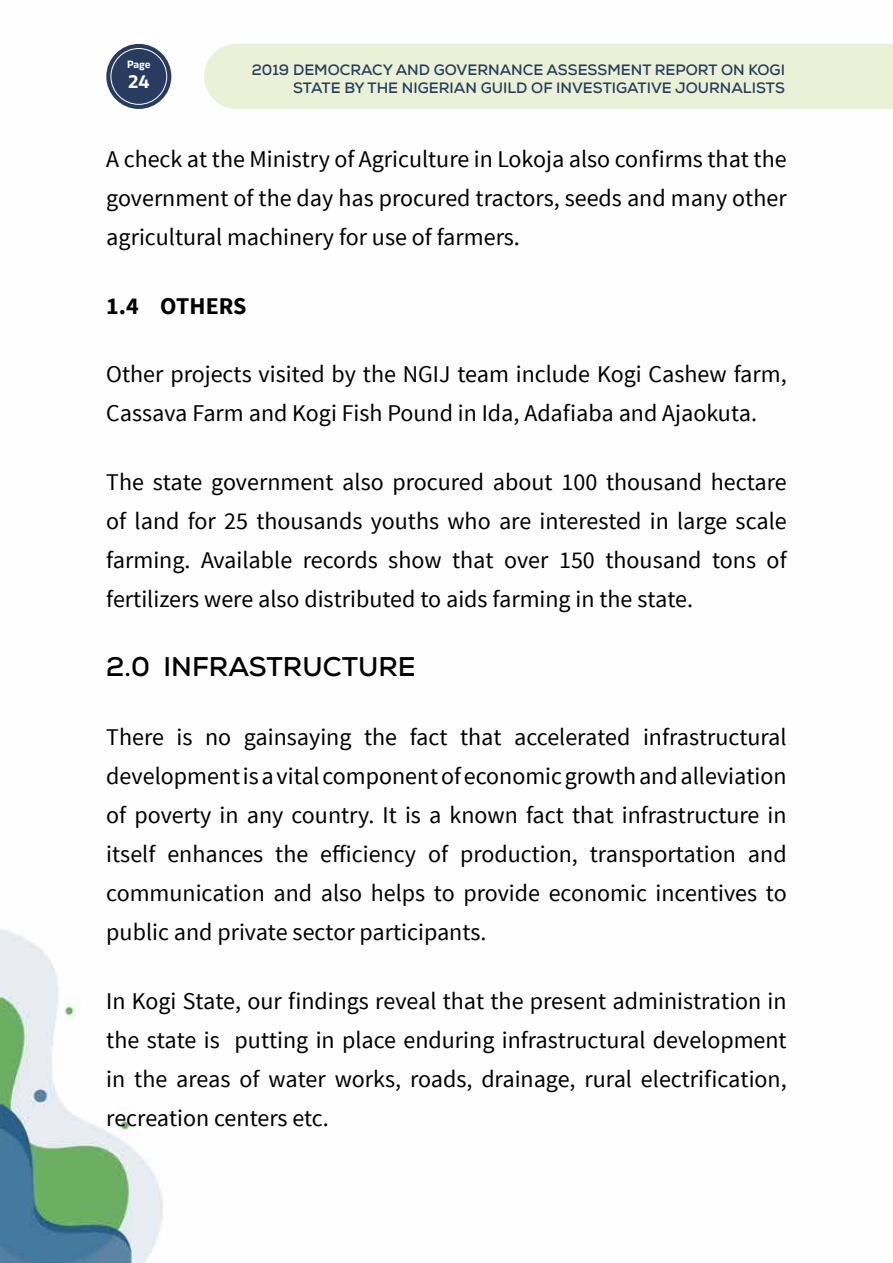
<style>
.page{position:relative;width:893px;height:1263px;background:#fff}
.page>*{position:absolute;margin:0;border:0;box-sizing:border-box;transform-origin:0 0}
.t1{font:700 27px "Nexa";color:#000}
.t2{font:24px/39px "Source Sans Pro";color:#000;text-align:justify}
.t3{font:700 24px "Source Sans Pro";color:#000}
.t4{font:700 18px "Rleud";color:#fff}
.t5{font:700 15px "Nexa";color:#283c5f}
.t6{font:700 10.5px "Rleud";color:#fff}
</style>
<div class="page">
<img style="left:0;top:43px;width:893px;height:1220px">
<div style="left:204px;top:44px;width:689px;height:65px;background:#eaf1d6"></div>
<div style="left:106px;top:44px;width:65px;height:65px;background:#283c5f;border-radius:50%"></div>
<div style="left:111px;top:48px;width:56px;height:57px;border:1px solid #fff;border-radius:50%"></div>
<p class="t6" style="left:127px;top:57px;width:25px">Page</p>
<p class="t5" style="left:252px;top:60px;width:535px">2019 DEMOCRACY AND GOVERNANCE ASSESSMENT REPORT ON KOGI</p>
<p class="t4" style="left:128px;top:69px;width:23px">24</p>
<p class="t5" style="left:293px;top:78px;width:493px">STATE BY THE NIGERIAN GUILD OF INVESTIGATIVE JOURNALISTS</p>
<p class="t2" style="left:106px;top:140px;width:682px">A check at the Ministry of Agriculture in Lokoja also confirms that the government of the day has procured tractors, seeds and many other agricultural machinery for use of farmers.</p>
<p class="t3" style="left:106px;top:290px;width:142px">1.4 OTHERS</p>
<p class="t2" style="left:106px;top:355px;width:682px">Other projects visited by the NGIJ team include Kogi Cashew farm,<br>Cassava Farm and Kogi Fish Pound in Ida, Adafiaba and Ajaokuta.</p>
<p class="t2" style="left:106px;top:463px;width:682px">The state government also procured about 100 thousand hectare of land for 25 thousands youths who are interested in large scale farming. Available records show that over 150 thousand tons of fertilizers were also distributed to aids farming in the state.</p>
<p class="t1" style="left:106px;top:649px;width:311px">2.0 INFRASTRUCTURE</p>
<p class="t2" style="left:106px;top:718px;width:682px">There is no gainsaying the fact that accelerated infrastructural development is a vital component of economic growth and alleviation of poverty in any country. It is a known fact that infrastructure in itself enhances the efficiency of production, transportation and communication and also helps to provide economic incentives to public and private sector participants.</p>
<p class="t2" style="left:106px;top:981px;width:682px">In Kogi State, our findings reveal that the present administration in the state is putting in place enduring infrastructural development in the areas of water works, roads, drainage, rural electrification, recreation centers etc.</p>
</div>
